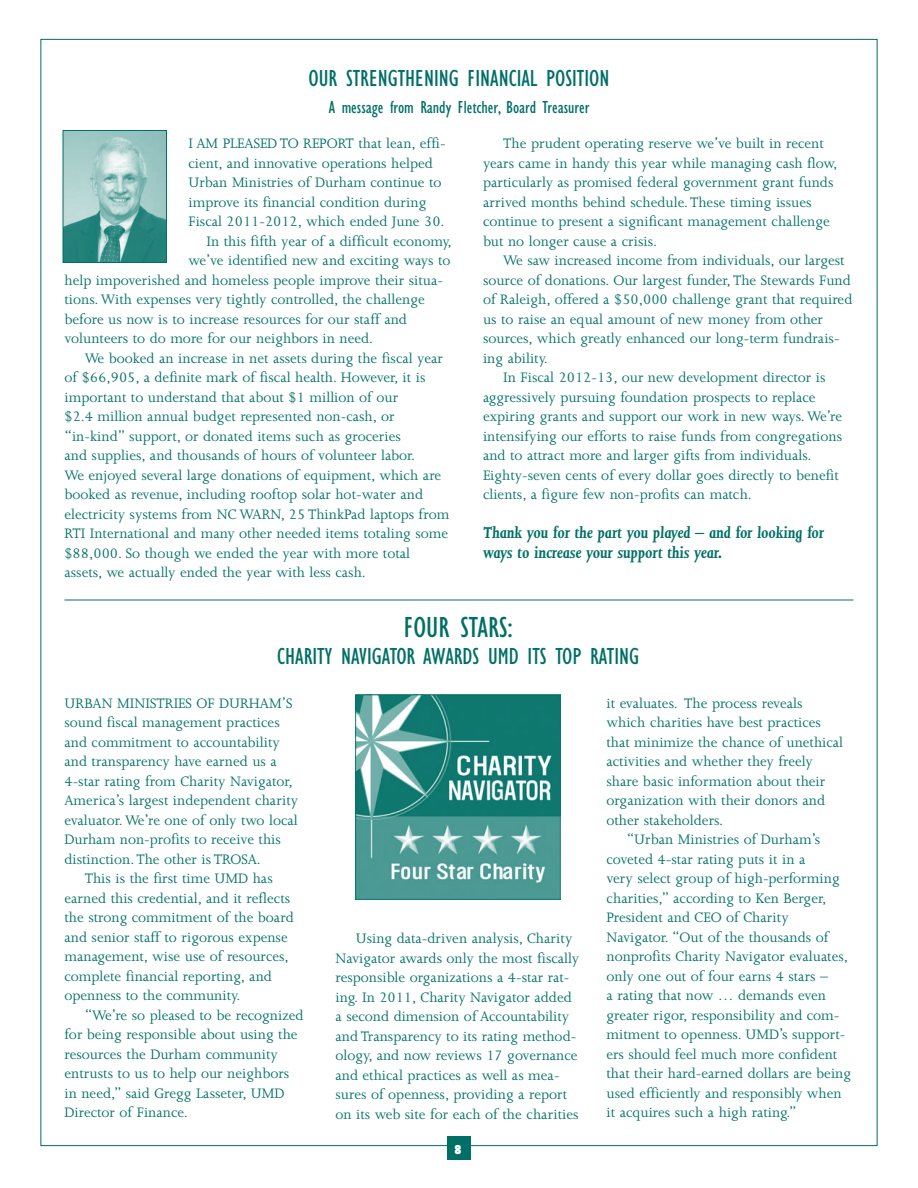
<style>
.page{position:relative;width:918px;height:1188px;background:#fff}
.page>*{position:absolute;margin:0;border:0;box-sizing:border-box;transform-origin:0 0}
.t1{font:condensed 30px "Gill Sans";color:#006f66}
.t2{font:condensed 24px "Gill Sans";color:#006f66}
.t3{font:italic 700 18px/19.5px "Joanna";color:#006f66}
.t4{font:condensed 18px "Gill Sans";color:#006f66}
.t5{font:15.75px/19.5px "Joanna";color:#006f66}
.t6{font:800 condensed 12px "Gill Sans";color:#fff}
</style>
<div class="page">
<div style="left:447px;top:1136px;width:24px;height:23px;background:#006f66"></div>
<img style="left:356px;top:694px;width:204px;height:205px">
<hr style="left:64px;top:600px;width:790px;height:1px;background:#006f66">
<img style="left:65px;top:132px;width:100px;height:129px">
<div style="left:63px;top:130px;width:104px;height:133px;border:1px solid #006f66"></div>
<h2 class="t2" style="left:309px;top:66px;width:303px">OUR STRE NGTHE NING FINANCIAL POSITION</h2>
<p class="t4" style="left:329px;top:97px;width:262px">A message from Randy Fletcher, Board Treasurer</p>
<p class="t5" style="left:483px;top:134px;width:356px">The prudent operating reserve we’ve built in recent years came in handy this year while managing cash flow, particularly as promised federal government grant funds arrived months behind schedule. These timing issues continue to present a significant management challenge but no longer cause a crisis.</p>
<p class="t5" style="left:483px;top:251px;width:371px;text-indent:20px">We saw increased income from individuals, our largest source of donations. Our largest funder, The Stewards Fund of Raleigh, offered a $50,000 challenge grant that required us to raise an equal amount of new money from other sources, which greatly enhanced our long-term fundrais&shy;ing ability.<br>In Fiscal 2012-13, our new development director is aggressively pursuing foundation prospects to replace expiring grants and support our work in new ways. We’re intensifying our efforts to raise funds from congregations and to attract more and larger gifts from individuals.<br>Eighty-seven cents of every dollar goes directly to benefit clients, a figure few non-profits can match.</p>
<p class="t3" style="left:483px;top:523px;width:343px">Thank you for the part you played – and for looking for ways to increase your support this year.</p>
<p class="t5" style="left:188px;top:134px;width:259px">I am pleased to report that lean, effi-</p>
<p class="t5" style="left:188px;top:153px;width:246px">cient, and innovative operations helped</p>
<p class="t5" style="left:188px;top:173px;width:255px">Urban Ministries of Durham continue to</p>
<p class="t5" style="left:188px;top:192px;width:239px">improve its financial condition during</p>
<p class="t5" style="left:188px;top:212px;width:258px">Fiscal 2011-2012, which ended June 30.</p>
<p class="t5" style="left:206px;top:231px;width:247px">In this fifth year of a difficult economy,</p>
<p class="t5" style="left:188px;top:251px;width:264px">we’ve identified new and exciting ways to</p>
<p class="t5" style="left:64px;top:270px;width:380px">help impoverished and homeless people improve their situa-</p>
<p class="t5" style="left:64px;top:290px;width:362px">tions. With expenses very tightly controlled, the challenge</p>
<p class="t5" style="left:64px;top:309px;width:344px">before us now is to increase resources for our staff and</p>
<p class="t5" style="left:64px;top:329px;width:310px">volunteers to do more for our neighbors in need.</p>
<p class="t5" style="left:85px;top:348px;width:360px">We booked an increase in net assets during the fiscal year</p>
<p class="t5" style="left:64px;top:368px;width:362px">of $66,905, a definite mark of fiscal health. However, it is</p>
<p class="t5" style="left:64px;top:387px;width:335px">important to understand that about $1 million of our</p>
<p class="t5" style="left:64px;top:407px;width:332px">$2.4 million annual budget represented non-cash, or</p>
<p class="t5" style="left:64px;top:426px;width:338px">“in-kind” support, or donated items such as groceries</p>
<p class="t5" style="left:64px;top:446px;width:352px">and supplies, and thousands of hours of volunteer labor.</p>
<p class="t5" style="left:64px;top:465px;width:378px">We enjoyed several large donations of equipment, which are</p>
<p class="t5" style="left:64px;top:485px;width:360px">booked as revenue, including rooftop solar hot-water and</p>
<p class="t5" style="left:64px;top:504px;width:386px">electricity systems from NC WARN, 25 ThinkPad laptops from</p>
<p class="t5" style="left:64px;top:524px;width:385px">RTI International and many other needed items totaling some</p>
<p class="t5" style="left:64px;top:543px;width:347px">$88,000. So though we ended the year with more total</p>
<p class="t5" style="left:64px;top:563px;width:303px">assets, we actually ended the year with less cash.</p>
<h1 class="t1" style="left:404px;top:611px;width:111px">FOUR STARS:</h1>
<h2 class="t2" style="left:277px;top:643px;width:363px">CHARITY NAVIGATOR AWARDS UMD ITS TOP RATING</h2>
<p class="t5" style="left:64px;top:693px;width:235px">Urban Ministries of Durham’s sound fiscal management practices and commitment to accountability and transparency have earned us a 4-star rating from Charity Navigator, America’s largest independent charity evaluator. We’re one of only two local Durham non-profits to receive this distinction. The other is TROSA.<br>This is the first time UMD has earned this credential, and it reflects the strong commitment of the board and senior staff to rigorous expense management, wise use of resources, complete financial reporting, and openness to the community.</p>
<p class="t5" style="left:64px;top:1005px;width:241px;text-indent:20px">“We’re so pleased to be recognized for being responsible about using the resources the Durham community entrusts to us to help our neighbors in need,” said Gregg Lasseter, UMD<br>Director of Finance.</p>
<p class="t5" style="left:335px;top:929px;width:245px;text-indent:20px">Using data-driven analysis, Charity Navigator awards only the most fiscally responsible organizations a 4-star rat&shy;ing. In 2011, Charity Navigator added a second dimension of Accountability and Transparency to its rating method&shy;ology, and now reviews 17 governance and ethical practices as well as mea&shy;sures of openness, providing a report on its web site for each of the charities</p>
<p class="t6" style="left:455px;top:1142px;width:8px">8</p>
<p class="t5" style="left:606px;top:693px;width:238px">it evaluates. The process reveals which charities have best practices that minimize the chance of unethical activities and whether they freely share basic information about their organization with their donors and other stakeholders.</p>
<p class="t5" style="left:606px;top:830px;width:235px;text-indent:20px">“Urban Ministries of Durham’s coveted 4-star rating puts it in a<br>very select group of high-performing charities,” according to Ken Berger,<br>President and CEO</p>
<p class="t5" style="left:606px;top:908px;width:246px;text-indent:120px">of Charity Navigator. “Out of the thousands of nonprofits Charity Navigator evaluates, only one out of four earns 4 stars –<br>a rating that now … demands even greater rigor, responsibility and com&shy;mitment to openness. UMD’s support&shy;ers should feel much more confident that their hard-earned dollars are being used efficiently and responsibly when it acquires such a high rating.”</p>
</div>
